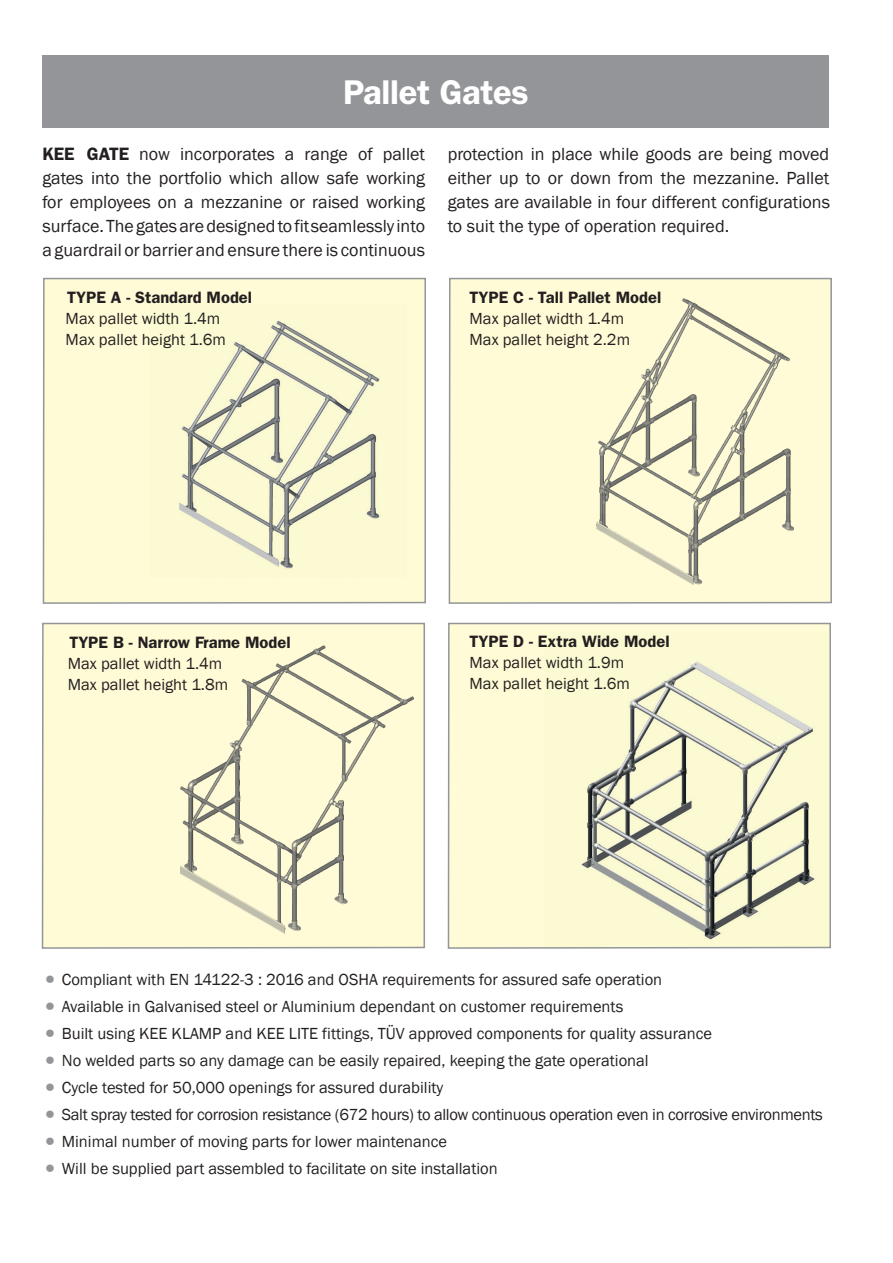
<style>
.page{position:relative;width:893px;height:1263px;background:#fff}
.page>*{position:absolute;margin:0;border:0;box-sizing:border-box;transform-origin:0 0}
.t1{font:600 34.5px "ITC Franklin Gothic Std";letter-spacing:-.01em;color:#fff}
.t2{font:18px/24px "Franklin Gothic";color:#231f20;text-align:justify}
.t3{font:16.5px/21px "Franklin Gothic";color:#231f20}
.t4{font:16.5px "Franklin Gothic";letter-spacing:-.02em;color:#231f20}
.t5{font:600 16.5px "ITC Franklin Gothic Std";color:#231f20}
.s1{font-family:"ITC Franklin Gothic Std";font-weight:600}
.s2{font-family:"ITC Franklin Gothic Std";font-weight:600;font-size:25.5px;color:#939598}
</style>
<div class="page">
<svg style="left:42px;top:277px;width:384px;height:327px;background:#f3f1ce"></svg>
<div style="left:43px;top:55px;width:786px;height:73px;background:#939598"></div>
<svg style="left:41px;top:622px;width:384px;height:327px;background:#f4f1cf"></svg>
<svg style="left:448px;top:277px;width:384px;height:327px;background:#f4f0ce"></svg>
<svg style="left:447px;top:622px;width:384px;height:327px;background:#edebc9"></svg>
<h1 class="t1" style="left:343px;top:71px;width:187px">Pallet Gates</h1>
<p class="t2" style="left:42px;top:143px;width:384px"><span class="s1">KEE GATE</span> now incorporates a range of pallet gates into the portfolio which allow safe working for employees on a mezzanine or raised working surface. The gates are designed to fit seamlessly into a guardrail or barrier and ensure there is continuous</p>
<p class="t2" style="left:448px;top:143px;width:384px">protection in place while goods are being moved either up to or down from the mezzanine. Pallet gates are available in four different configurations to suit the type of operation required.</p>
<p class="t5" style="left:67px;top:287px;width:186px">TYPE A - Standard Model</p>
<p class="t3" style="left:66px;top:308px;width:162px">Max pallet width 1.4m<br>Max pallet height 1.6m</p>
<p class="t5" style="left:69px;top:633px;width:223px">TYPE B - Narrow Frame Model</p>
<p class="t3" style="left:68px;top:654px;width:162px">Max pallet width 1.4m<br>Max pallet height 1.8m</p>
<p class="t5" style="left:470px;top:287px;width:193px">TYPE C - Tall Pallet Model</p>
<p class="t3" style="left:470px;top:308px;width:162px">Max pallet width 1.4m<br>Max pallet height 2.2m</p>
<p class="t5" style="left:470px;top:632px;width:201px">TYPE D - Extra Wide Model</p>
<p class="t3" style="left:470px;top:653px;width:162px">Max pallet width 1.9m<br>Max pallet height 1.6m</p>
<p class="t3" style="left:42px;top:969px;width:621px"><span class="s2">•</span> Compliant with EN 14122-3 : 2016 and OSHA requirements for assured safe operation</p>
<p class="t3" style="left:42px;top:996px;width:582px"><span class="s2">•</span> Available in Galvanised steel or Aluminium dependant on customer requirements</p>
<p class="t3" style="left:42px;top:1023px;width:671px"><span class="s2">•</span> Built using KEE KLAMP and KEE LITE fittings, TÜV approved components for quality assurance</p>
<p class="t3" style="left:42px;top:1050px;width:608px"><span class="s2">•</span> No welded parts so any damage can be easily repaired, keeping the gate operational</p>
<p class="t3" style="left:42px;top:1077px;width:403px"><span class="s2">•</span> Cycle tested for 50,000 openings for assured durability</p>
<p class="t4" style="left:42px;top:1104px;width:782px"><span class="s2">•</span> Salt spray tested for corrosion resistance (672 hours) to allow continuous operation even in corrosive environments</p>
<p class="t3" style="left:42px;top:1131px;width:406px"><span class="s2">•</span> Minimal number of moving parts for lower maintenance</p>
<p class="t3" style="left:42px;top:1158px;width:457px"><span class="s2">•</span> Will be supplied part assembled to facilitate on site installation</p>
</div>
